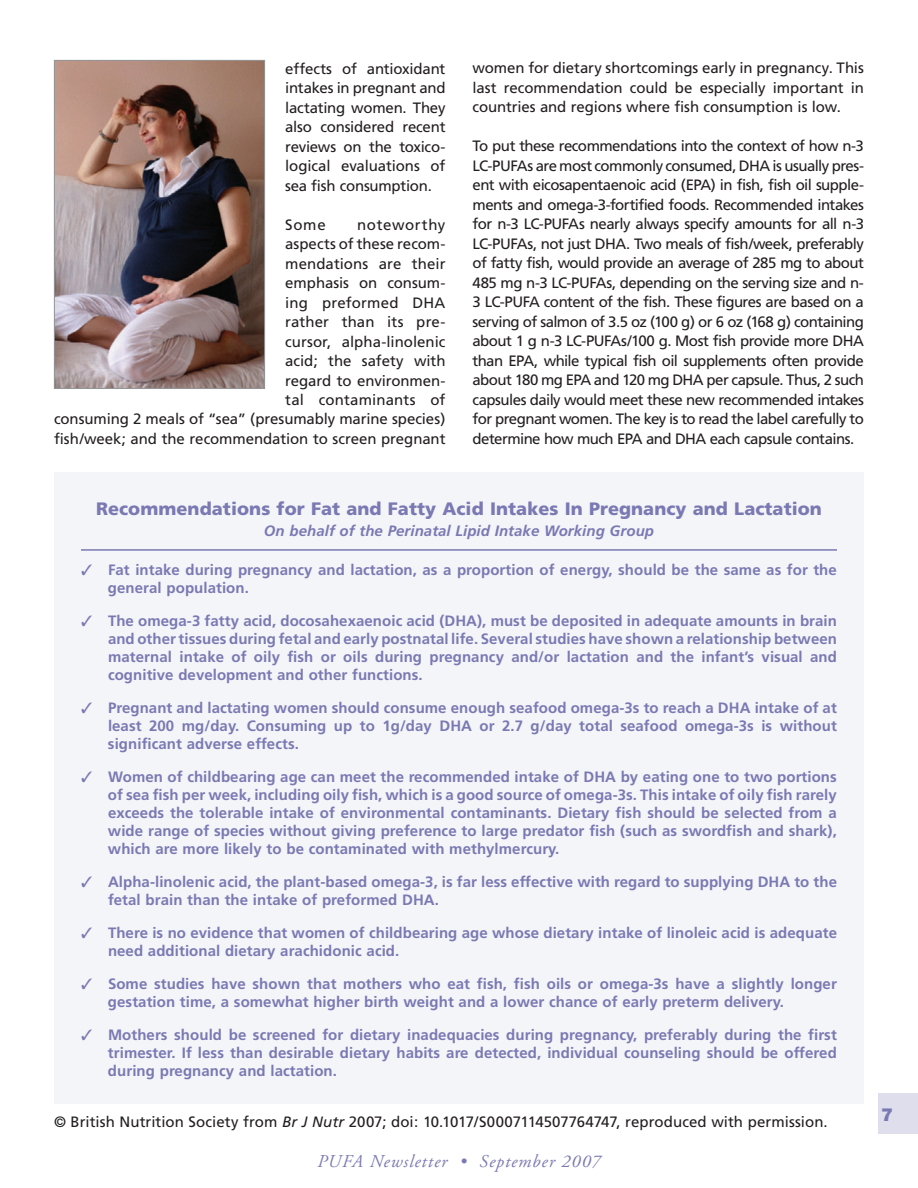
<style>
.page{position:relative;width:918px;height:1188px;background:#fff}
.page>*{position:absolute;margin:0;border:0;box-sizing:border-box;transform-origin:0 0}
.t1{font:900 18px "Frutiger";letter-spacing:.005em;color:#7a79b3}
.t2{font:italic 18px "Adobe Garamond";letter-spacing:.055em;color:#7a79b3}
.t3{font:900 18px "Helvetica Neue";color:#7a79b3}
.t4{font:700 15px/18px "Frutiger";letter-spacing:.005em;color:#7a79b3}
.t5{font:15px/19.5px "Frutiger";letter-spacing:-.005em;color:#231f20;text-align:justify}
.t6{font:italic 700 15px "Frutiger";letter-spacing:.005em;color:#7a79b3}
.s1{font-style:italic}
</style>
<div class="page">
<div style="left:878px;top:1094px;width:40px;height:40px;background:#dedeec"></div>
<div style="left:54px;top:472px;width:810px;height:632px;background:#f4f5f8"></div>
<hr style="left:81px;top:549px;width:756px;height:2px;background:#7a79b3">
<img style="left:56px;top:62px;width:207px;height:325px">
<div style="left:54px;top:60px;width:211px;height:329px;border:1px solid #939598"></div>
<p class="t5" style="left:285px;top:60px;width:162px">effects of antioxidant intakes in pregnant and lactating women. They also considered recent reviews on the toxico&shy;logical evaluations of sea fish consumption.</p>
<p class="t5" style="left:285px;top:216px;width:42px">Some</p>
<p class="t5" style="left:54px;top:216px;width:393px;text-align:right">noteworthy<br>aspects of these recom-<br>mendations are their<br>emphasis on consum-<br>ing preformed DHA<br>rather than its pre-<br>cursor, alpha-linolenic<br>acid; the safety with<br>regard to environmen-<br>tal contaminants of<br>consuming 2 meals of “sea” (presumably marine species) fish/week; and the recommendation to screen pregnant</p>
<p class="t5" style="left:472px;top:60px;width:393px">women for dietary shortcomings early in pregnancy. This last recommendation could be especially important in countries and regions where fish consumption is low.</p>
<p class="t5" style="left:472px;top:138px;width:393px">To put these recommendations into the context of how n-3<br>LC-PUFAs are most commonly consumed, DHA is usually pres&shy;ent with eicosapentaenoic acid (EPA) in fish, fish oil supple&shy;ments and omega-3-fortified foods. Recommended intakes for n-3 LC-PUFAs nearly always specify amounts for all n-3<br>LC-PUFAs, not just DHA. Two meals of fish/week, preferably of fatty fish, would provide an average of 285 mg to about 485 mg n-3 LC-PUFAs, depending on the serving size and n-3 LC-PUFA content of the fish. These figures are based on a serving of salmon of 3.5 oz (100 g) or 6 oz (168 g) containing about 1 g n-3 LC-PUFAs/100 g. Most fish provide more DHA than EPA, while typical fish oil supplements often provide about 180 mg EPA and 120 mg DHA per capsule. Thus, 2 such capsules daily would meet these new recommended intakes for pregnant women. The key is to read the label carefully to determine how much EPA and DHA each capsule contains.</p>
<p class="t1" style="left:96px;top:501px;width:728px">Recommendations for Fat and Fatty Acid Intakes In Pregnancy and Lactation</p>
<p class="t6" style="left:264px;top:524px;width:392px">On behalf of the Perinatal Lipid Intake Working Group</p>
<p class="t4" style="left:108px;top:562px;width:730px;text-indent:-27px">✓ Fat intake during pregnancy and lactation, as a proportion of energy, should be the same as for the general population.</p>
<p class="t4" style="left:108px;top:613px;width:731px;text-align:justify;text-indent:-27px">✓ The omega-3 fatty acid, docosahexaenoic acid (DHA), must be deposited in adequate amounts in brain and other tissues during fetal and early postnatal life. Several studies have shown a relationship between maternal intake of oily fish or oils during pregnancy and/or lactation and the infant’s visual and cognitive development and other functions.</p>
<p class="t4" style="left:108px;top:700px;width:730px;text-align:justify;text-indent:-27px">✓ Pregnant and lactating women should consume enough seafood omega-3s to reach a DHA intake of at least 200 mg/day. Consuming up to 1g/day DHA or 2.7 g/day total seafood omega-3s is without significant adverse effects.</p>
<p class="t4" style="left:108px;top:769px;width:730px;text-align:justify;text-indent:-27px">✓ Women of childbearing age can meet the recommended intake of DHA by eating one to two portions of sea fish per week, including oily fish, which is a good source of omega-3s. This intake of oily fish rarely exceeds the tolerable intake of environmental contaminants. Dietary fish should be selected from a wide range of species without giving preference to large predator fish (such as swordfish and shark), which are more likely to be contaminated with methylmercury.</p>
<p class="t4" style="left:108px;top:874px;width:731px;text-indent:-27px">✓ Alpha-linolenic acid, the plant-based omega-3, is far less effective with regard to supplying DHA to the fetal brain than the intake of preformed DHA.</p>
<p class="t4" style="left:108px;top:925px;width:731px;text-indent:-27px">✓ There is no evidence that women of childbearing age whose dietary intake of linoleic acid is adequate need additional dietary arachidonic acid.</p>
<p class="t4" style="left:108px;top:976px;width:730px;text-indent:-27px">✓ Some studies have shown that mothers who eat fish, fish oils or omega-3s have a slightly longer gestation time, a somewhat higher birth weight and a lower chance of early preterm delivery.</p>
<p class="t4" style="left:108px;top:1027px;width:730px;text-align:justify;text-indent:-27px">✓ Mothers should be screened for dietary inadequacies during pregnancy, preferably during the first trimester. If less than desirable dietary habits are detected, individual counseling should be offered during pregnancy and lactation.</p>
<p class="t5" style="left:54px;top:1113px;width:775px">© British Nutrition Society from <span class="s1">Br J Nutr</span> 2007; doi: 10.1017/S0007114507764747, reproduced with permission.</p>
<p class="t2" style="left:317px;top:1154px;width:285px">PUFA Newsletter • September 2007</p>
<p class="t3" style="left:881px;top:1108px;width:14px">7</p>
</div>
